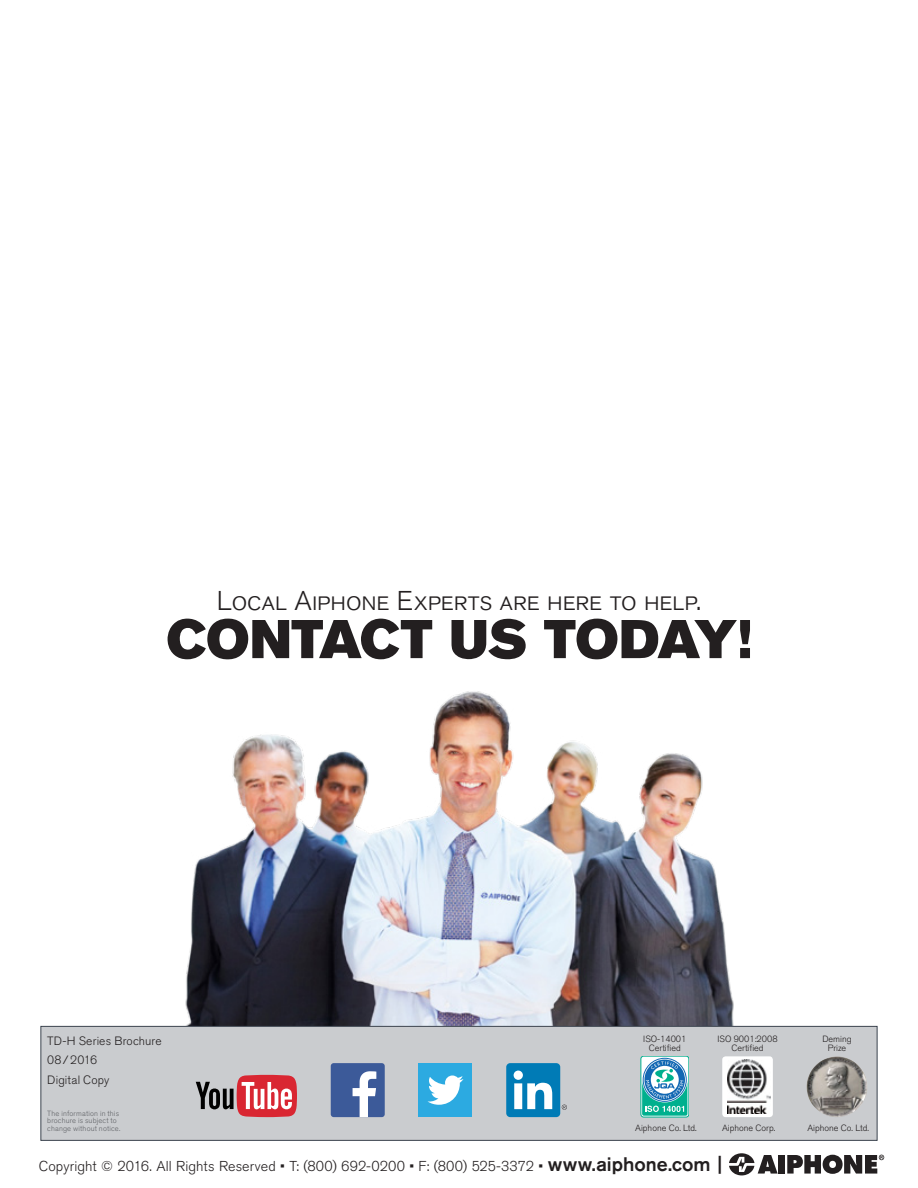
<style>
.page{position:relative;width:918px;height:1188px;background:#fff}
.page>*{position:absolute;margin:0;border:0;box-sizing:border-box;transform-origin:0 0}
.t1{font:54px "Akzidenz Grotesk BQ Super";letter-spacing:-.01em;color:#231f20}
.t2{font:27px "Akzidenz Grotesk BQ Light SC";letter-spacing:-.005em;color:#231f20}
.t3{font:300 14.25px "Akzidenz Grotesk BQ";letter-spacing:.005em;color:#231f20}
.t4{font:300 12px/19.5px "Akzidenz Grotesk BQ";letter-spacing:.015em;color:#231f20}
.t5{font:300 9px/9px "Akzidenz Grotesk BQ";color:#231f20;text-align:center}
.t6{font:300 7.5px/7.5px "Akzidenz Grotesk BQ";letter-spacing:.02em;color:#7b7c7f}
.s1{font-weight:500;font-size:19.5px}
</style>
<div class="page">
<img style="left:184px;top:691px;width:550px;height:335px">
<div style="left:40px;top:1026px;width:837px;height:115px;background:#cacccf;border:1px solid #3b434e"></div>
<svg style="left:729px;top:1153px;width:49px;height:22px"></svg>
<div style="left:779px;top:1155px;width:6px;height:19px;background:#231f20"></div>
<svg style="left:787px;top:1155px;width:97px;height:19px"></svg>
<img style="left:807px;top:1056px;width:60px;height:61px">
<div style="left:722px;top:1056px;width:51px;height:61px;background:#fff;border-radius:3px"></div>
<img style="left:728px;top:1060px;width:43px;height:54px">
<div style="left:641px;top:1056px;width:48px;height:61px;background:#fff;border-radius:3px"></div>
<div style="left:641px;top:1056px;width:48px;height:61px;border:1px solid #00b08e;border-radius:3px"></div>
<div style="left:643px;top:1058px;width:43px;height:43px;border:1px solid #1268b3;border-radius:50%"></div>
<svg style="left:642px;top:1060px;width:45px;height:56px"></svg>
<div style="left:331px;top:1063px;width:54px;height:54px;background:#3c5a99;border-radius:3px"></div>
<svg style="left:353px;top:1071px;width:23px;height:46px"></svg>
<svg style="left:196px;top:1075px;width:101px;height:42px"></svg>
<svg style="left:562px;top:1105px;width:5px;height:5px"></svg>
<div style="left:506px;top:1063px;width:54px;height:54px;background:#007bb6;border-radius:4px"></div>
<svg style="left:514px;top:1071px;width:38px;height:38px"></svg>
<div style="left:418px;top:1063px;width:54px;height:54px;background:#2caae1"></div>
<svg style="left:427px;top:1075px;width:36px;height:30px"></svg>
<h2 class="t2" style="left:217px;top:585px;width:486px">Local Aiphone Experts are here to help.</h2>
<h1 class="t1" style="left:166px;top:608px;width:587px">CONTACT US TODAY!</h1>
<h3 class="t4" style="left:47px;top:1031px;width:116px">TD‑H Series Brochure<br>08/2016<br>Digital Copy</h3>
<p class="t5" style="left:643px;top:1035px;width:45px">ISO-14001<br>Certified</p>
<p class="t5" style="left:718px;top:1035px;width:62px">ISO 9001:2008<br>Certified</p>
<p class="t5" style="left:822px;top:1035px;width:31px">Deming<br>Prize</p>
<p class="t6" style="left:47px;top:1109px;width:75px">The information in this brochure is subject to change without notice.</p>
<p class="t5" style="left:635px;top:1123px;width:63px">Aiphone Co. Ltd.</p>
<p class="t5" style="left:722px;top:1123px;width:55px">Aiphone Corp.</p>
<p class="t5" style="left:807px;top:1123px;width:63px">Aiphone Co. Ltd.</p>
<h3 class="t3" style="left:39px;top:1158px;width:685px">Copyright © 2016. All Rights Reserved • T: (800) 692-0200 • F: (800) 525-3372 • <span class="s1">www.aiphone.com |</span></h3>
</div>
